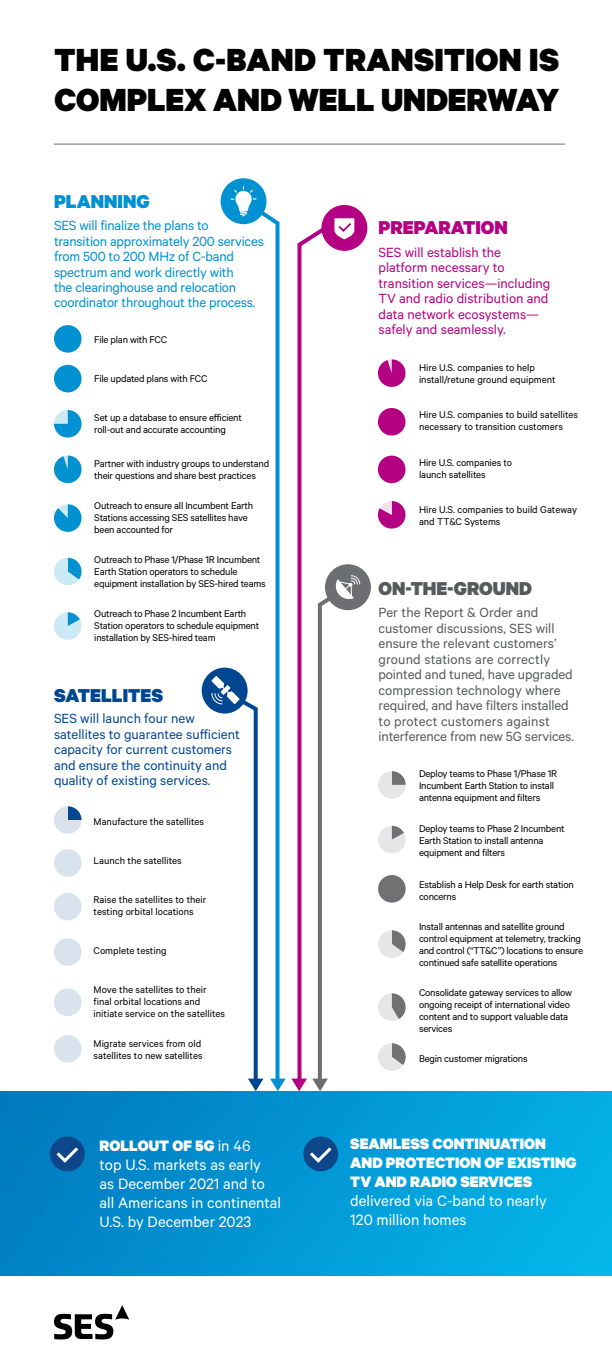
<style>
.page{position:relative;width:612px;height:1368px;background:#fff}
.page>*{position:absolute;margin:0;border:0;box-sizing:border-box;transform-origin:0 0}
.t1{font:900 36px/40.5px "Calibre";color:#000}
.t2{font:900 21px "Calibre";color:#58595b}
.t3{font:900 21px "Calibre";color:#b40082}
.t4{font:900 21px "Calibre";color:#004691}
.t5{font:900 21px "Calibre";color:#0091d2}
.t6{font:17px/19px "Calibre";color:#fff}
.t7{font:900 17px/19px "Calibre";color:#fff}
.t8{font:15px/15.5px "Calibre";color:#58595b}
.t9{font:15px/15.5px "Calibre";letter-spacing:-.015em;color:#0091d2}
.t10{font:15px/15.5px "Calibre";color:#b40082}
.t11{font:15px/15.5px "Calibre";color:#004691}
.t12{font:11px/12px "Calibre";letter-spacing:-.02em;color:#000}
.t13{font:11px/12px "Calibre";color:#000}
.s1{font-weight:900}
</style>
<div class="page">
<svg style="left:378px;top:993px;width:28px;height:28px"></svg>
<svg style="left:220px;top:183px;width:60px;height:492px"></svg>
<svg style="left:297px;top:206px;width:60px;height:369px"></svg>
<svg style="left:54px;top:1305px;width:75px;height:34px"></svg>
<img style="left:0;top:1091px;width:612px;height:185px">
<div style="left:202px;top:668px;width:46px;height:46px;background:#004691;border-radius:50%"></div>
<div style="left:221px;top:178px;width:46px;height:46px;background:#0091d2;border-radius:50%"></div>
<svg style="left:230px;top:186px;width:27px;height:31px"></svg>
<div style="left:321px;top:205px;width:46px;height:46px;background:#b40082;border-radius:50%"></div>
<svg style="left:334px;top:218px;width:20px;height:21px"></svg>
<hr style="left:54px;top:144px;width:511px;height:1px;background:#6d6e71">
<svg style="left:211px;top:675px;width:53px;height:416px"></svg>
<div style="left:325px;top:564px;width:46px;height:46px;background:#6d6e71;border-radius:50%"></div>
<svg style="left:270px;top:575px;width:90px;height:516px"></svg>
<div style="left:50px;top:1137px;width:35px;height:34px;background:#0d4689;border-radius:50%"></div>
<svg style="left:53px;top:1147px;width:26px;height:18px"></svg>
<div style="left:303px;top:1137px;width:35px;height:34px;background:#0d4689;border-radius:50%"></div>
<svg style="left:310px;top:1147px;width:25px;height:18px"></svg>
<div style="left:54px;top:325px;width:28px;height:28px;background:#0091d2;border-radius:14px"></div>
<div style="left:378px;top:875px;width:28px;height:28px;background:#717073;border-radius:14px"></div>
<div style="left:378px;top:408px;width:28px;height:28px;background:#b40082;border-radius:14px"></div>
<div style="left:54px;top:849px;width:28px;height:28px;background:#d9e3ee;border-radius:14px"></div>
<div style="left:54px;top:893px;width:28px;height:27px;background:#d9e3ee;border-radius:14px"></div>
<div style="left:54px;top:938px;width:28px;height:28px;background:#d9e3ee;border-radius:14px"></div>
<div style="left:54px;top:988px;width:28px;height:28px;background:#d9e3ee;border-radius:14px"></div>
<div style="left:54px;top:1035px;width:28px;height:28px;background:#d9e3ee;border-radius:14px"></div>
<div style="left:378px;top:456px;width:28px;height:27px;background:#b40082;border-radius:14px"></div>
<div style="left:54px;top:365px;width:28px;height:27px;background:#0091d2;border-radius:14px"></div>
<svg style="left:54px;top:558px;width:28px;height:27px"></svg>
<svg style="left:54px;top:806px;width:28px;height:28px"></svg>
<svg style="left:54px;top:410px;width:28px;height:28px"></svg>
<svg style="left:54px;top:504px;width:28px;height:28px"></svg>
<svg style="left:377px;top:501px;width:29px;height:28px"></svg>
<svg style="left:378px;top:930px;width:28px;height:28px"></svg>
<svg style="left:54px;top:456px;width:28px;height:27px"></svg>
<svg style="left:378px;top:359px;width:28px;height:28px"></svg>
<svg style="left:378px;top:1043px;width:28px;height:28px"></svg>
<svg style="left:54px;top:612px;width:28px;height:28px"></svg>
<svg style="left:378px;top:771px;width:28px;height:28px"></svg>
<svg style="left:378px;top:826px;width:28px;height:27px"></svg>
<h1 class="t1" style="left:55px;top:38px;width:506px">THE U.S. C-BAND TRANSITION IS<br>COMPLEX AND WELL UNDERWAY</h1>
<h2 class="t5" style="left:54px;top:188px;width:97px">PLANNING</h2>
<h3 class="t9" style="left:54px;top:217px;width:211px">SES will finalize the plans to transition approximately 200 services from 500 to 200 MHz of C-band spectrum and work directly with<br>the clearinghouse and relocation coordinator throughout the process.</h3>
<h2 class="t3" style="left:379px;top:215px;width:131px">PREPARATION</h2>
<h3 class="t10" style="left:379px;top:244px;width:173px">SES will establish the platform necessary to transition services—including<br>TV and radio distribution and data network ecosystems— safely and seamlessly.</h3>
<p class="t12" style="left:94px;top:333px;width:74px">File plan with FCC</p>
<p class="t12" style="left:94px;top:372px;width:115px">File updated plans with FCC</p>
<p class="t12" style="left:94px;top:411px;width:149px">Set up a database to ensure efficient roll-out and accurate accounting</p>
<p class="t12" style="left:94px;top:458px;width:176px">Partner with industry groups to understand their questions and share best practices</p>
<p class="t12" style="left:94px;top:500px;width:160px">Outreach to ensure all Incumbent Earth<br>Stations accessing SES satellites have been accounted for</p>
<p class="t12" style="left:94px;top:554px;width:173px">Outreach to Phase 1/Phase 1R Incumbent<br>Earth Station operators to schedule equipment installation by SES-hired teams</p>
<p class="t12" style="left:94px;top:608px;width:166px">Outreach to Phase 2 Incumbent Earth<br>Station operators to schedule equipment installation by SES-hired team</p>
<p class="t13" style="left:419px;top:361px;width:138px">Hire U.S. companies to help install/retune ground equipment</p>
<p class="t13" style="left:419px;top:409px;width:161px">Hire U.S. companies to build satellites necessary to transition customers</p>
<p class="t12" style="left:419px;top:456px;width:95px">Hire U.S. companies to launch satellites</p>
<p class="t13" style="left:419px;top:503px;width:160px">Hire U.S. companies to build Gateway and TT&amp;C Systems</p>
<h2 class="t2" style="left:379px;top:575px;width:155px">ON-THE-GROUND</h2>
<p class="t8" style="left:379px;top:604px;width:197px">Per the Report &amp; Order and customer discussions, SES will ensure the relevant customers’ ground stations are correctly pointed and tuned, have upgraded compression technology where required, and have filters installed to protect customers against interference from new 5G services.</p>
<h2 class="t4" style="left:54px;top:682px;width:111px">SATELLITES</h2>
<h3 class="t11" style="left:54px;top:710px;width:187px">SES will launch four new satellites to guarantee sufficient capacity for current customers and ensure the continuity and quality of existing services.</h3>
<p class="t13" style="left:94px;top:815px;width:112px">Manufacture the satellites</p>
<p class="t13" style="left:94px;top:854px;width:90px">Launch the satellites</p>
<p class="t13" style="left:94px;top:893px;width:114px">Raise the satellites to their testing orbital locations</p>
<p class="t13" style="left:94px;top:944px;width:75px">Complete testing</p>
<p class="t13" style="left:94px;top:983px;width:133px">Move the satellites to their final orbital locations and initiate service on the satellites</p>
<p class="t13" style="left:94px;top:1037px;width:111px">Migrate services from old satellites to new satellites</p>
<p class="t12" style="left:419px;top:767px;width:140px">Deploy teams to Phase 1/Phase 1R<br>Incumbent Earth Station to install antenna equipment and filters</p>
<p class="t12" style="left:419px;top:823px;width:147px">Deploy teams to Phase 2 Incumbent<br>Earth Station to install antenna equipment and filters</p>
<p class="t12" style="left:419px;top:879px;width:156px">Establish a Help Desk for earth station concerns</p>
<p class="t12" style="left:419px;top:921px;width:166px">Install antennas and satellite ground control equipment at telemetry, tracking and control (“TT&amp;C”) locations to ensure continued safe satellite operations</p>
<p class="t12" style="left:419px;top:987px;width:155px">Consolidate gateway services to allow ongoing receipt of international video content and to support valuable data services</p>
<p class="t12" style="left:419px;top:1053px;width:110px">Begin customer migrations</p>
<h3 class="t6" style="left:100px;top:1135px;width:183px"><span class="s1">ROLLOUT OF 5G</span> in 46<br>top U.S. markets as early<br>as December 2021 and to all Americans in continental<br>U.S. by December 2023</h3>
<h3 class="t7" style="left:350px;top:1134px;width:228px">SEAMLESS CONTINUATION<br>AND PROTECTION OF EXISTING<br>TV AND RADIO SERVICES</h3>
<h3 class="t6" style="left:350px;top:1191px;width:198px">delivered via C-band to nearly<br>120 million homes</h3>
</div>
